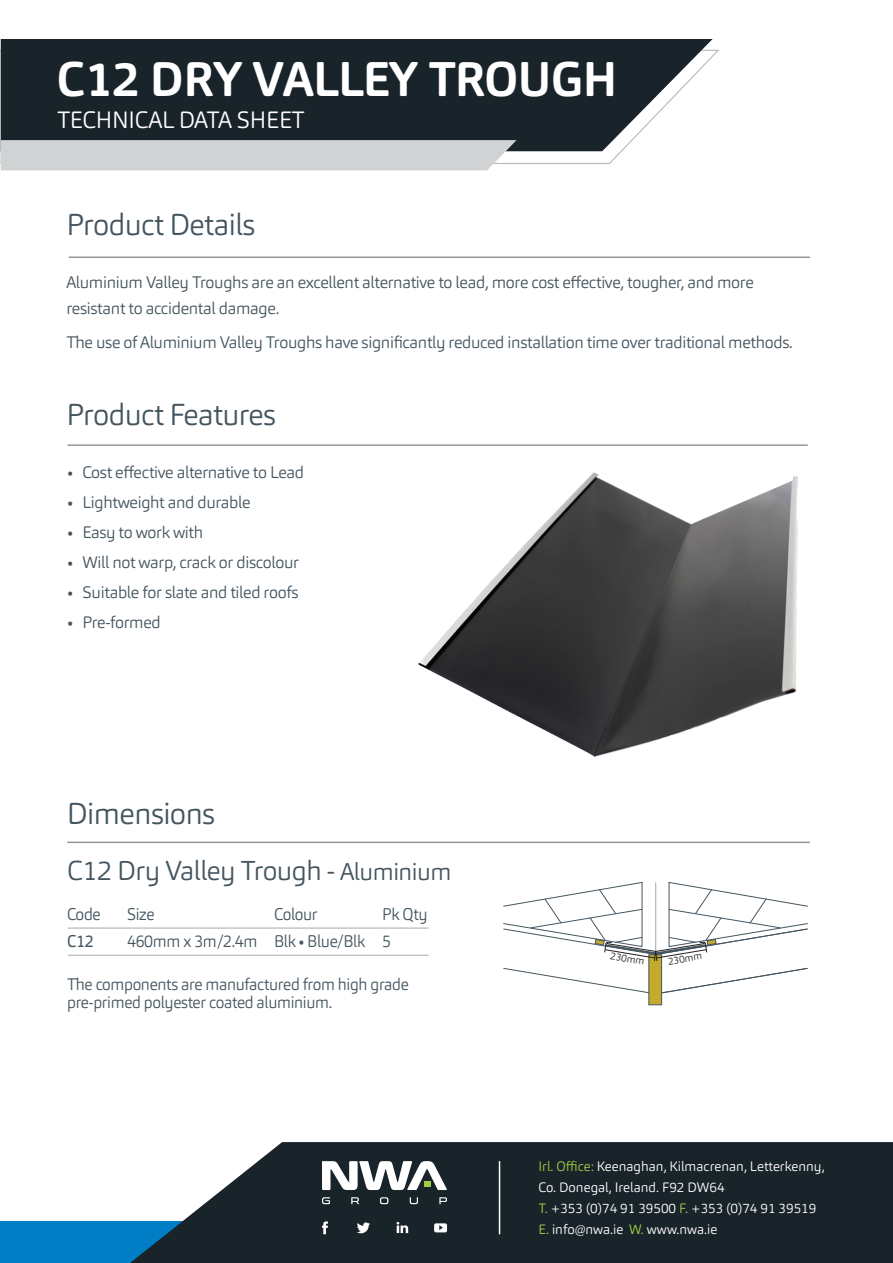
<style>
.page{position:relative;width:893px;height:1263px;background:#fff}
.page>*{position:absolute;margin:0;border:0;box-sizing:border-box;transform-origin:0 0}
.t1{font:300 54px "Carnas";letter-spacing:-.015em;color:#fff}
.t2{font:700 48px "Carnas";letter-spacing:-.015em;color:#fff}
.t3{font:300 30px "Carnas";letter-spacing:-.02em;color:#45555f}
.t4{font:300 27px "Carnas";letter-spacing:-.02em;color:#45555f}
.t5{font:300 23.4px "Carnas";letter-spacing:-.01em;color:#fff}
.t6{font:300 16.8px "Carnas";letter-spacing:-.02em;color:#45555f;scale:.95 1}
.t7{font:16.8px "Carnas";color:#45555f;scale:.95 1}
.t8{font:300 16.5px/25.5px "Carnas";letter-spacing:-.02em;color:#45555f}
.t9{font:300 16.5px/18px "Carnas";letter-spacing:-.02em;color:#45555f;scale:.96 1}
.t10{font:300 13.5px/21px "Carnas";color:#fff}
.t11{font:300 10.05px "Carnas";color:#231f20}
.s1{font-size:24px}
.s2{color:#a0cd44}
</style>
<div class="page">
<img style="left:418px;top:472px;width:380px;height:285px">
<hr style="left:68px;top:444px;width:740px;height:2px;background:#92999e">
<hr style="left:69px;top:257px;width:741px;height:1px;background:#92999e">
<svg style="left:0;top:49px;width:719px;height:116px"></svg>
<svg style="left:1px;top:39px;width:712px;height:112px;background:#2b343a"></svg>
<div style="left:1px;top:140px;width:516px;height:30px;background:#d1d2d4"></div>
<svg style="left:183px;top:1142px;width:710px;height:121px;background:#283138"></svg>
<svg style="left:0;top:1221px;width:668px;height:42px;background:#153a50"></svg>
<svg style="left:322px;top:1161px;width:125px;height:29px"></svg>
<svg style="left:322px;top:1197px;width:125px;height:7px"></svg>
<hr style="left:499px;top:1161px;width:1px;height:73px;background:#fff">
<svg style="left:503px;top:967px;width:305px;height:28px"></svg>
<div style="left:648px;top:954px;width:14px;height:51px;background:#c4ab2d;border:1px solid #45555f"></div>
<svg style="left:503px;top:882px;width:305px;height:79px"></svg>
<hr style="left:67px;top:841px;width:743px;height:2px;background:#92999e">
<hr style="left:68px;top:928px;width:360px;height:1px;background:#a3aaac">
<hr style="left:68px;top:955px;width:360px;height:1px;background:#a3aaac">
<h2 class="t2" style="left:57px;top:48px;width:562px">C12 DRY VALLEY TROUGH</h2>
<h3 class="t5" style="left:57px;top:105px;width:249px">TECHNICAL DATA SHEET</h3>
<h1 class="t1" style="left:66px;top:77px;width:507px">C15 TILE DRY VALLEY</h1>
<h3 class="t3" style="left:66px;top:206px;width:190px">Product Details</h3>
<p class="t8" style="left:66px;top:270px;width:689px">Aluminium Valley Troughs are an excellent alternative to lead, more cost effective, tougher, and more resistant to accidental damage.</p>
<p class="t8" style="left:66px;top:329px;width:728px">The use of Aluminium Valley Troughs have significantly reduced installation time over traditional methods.</p>
<h3 class="t3" style="left:66px;top:395px;width:211px">Product Features</h3>
<p class="t8" style="left:68px;top:459px;width:238px">• Cost effective alternative to Lead</p>
<p class="t8" style="left:68px;top:489px;width:185px">• Lightweight and durable</p>
<p class="t8" style="left:68px;top:519px;width:137px">• Easy to work with</p>
<p class="t8" style="left:68px;top:549px;width:233px">• Will not warp, crack or discolour</p>
<p class="t8" style="left:68px;top:579px;width:232px">• Suitable for slate and tiled roofs</p>
<p class="t8" style="left:68px;top:609px;width:95px">• Pre-formed</p>
<h3 class="t3" style="left:67px;top:795px;width:150px">Dimensions</h3>
<h3 class="t4" style="left:67px;top:854px;width:386px">C12 Dry Valley Trough - <span class="s1">Aluminium</span></h3>
<p class="t6" style="left:67px;top:903px;width:37px">Code</p>
<p class="t6" style="left:127px;top:903px;width:31px">Size</p>
<p class="t6" style="left:274px;top:903px;width:47px">Colour</p>
<p class="t6" style="left:382px;top:903px;width:49px">Pk Qty</p>
<p class="t7" style="left:67px;top:930px;width:30px">C12</p>
<p class="t6" style="left:127px;top:930px;width:279px">460mm x 3m/2.4m Blk • Blue/Blk 5</p>
<p class="t9" style="left:67px;top:975px;width:358px">The components are manufactured from high grade pre-primed polyester coated aluminium.</p>
<p class="t11" style="left:612px;top:949px;width:36px;rotate:10deg">230mm</p>
<p class="t11" style="left:667px;top:955px;width:36px;rotate:-10deg">230mm</p>
<p class="t10" style="left:538px;top:1156px;width:288px"><span class="s2">Irl. Office:</span> Keenaghan, Kilmacrenan, Letterkenny, Co. Donegal, Ireland. F92 DW64<br><span class="s2">T.</span> +353 (0)74 91 39500 <span class="s2">F.</span> +353 (0)74 91 39519<br><span class="s2">E.</span> info@nwa.ie <span class="s2">W.</span> www.nwa.ie</p>
</div>
